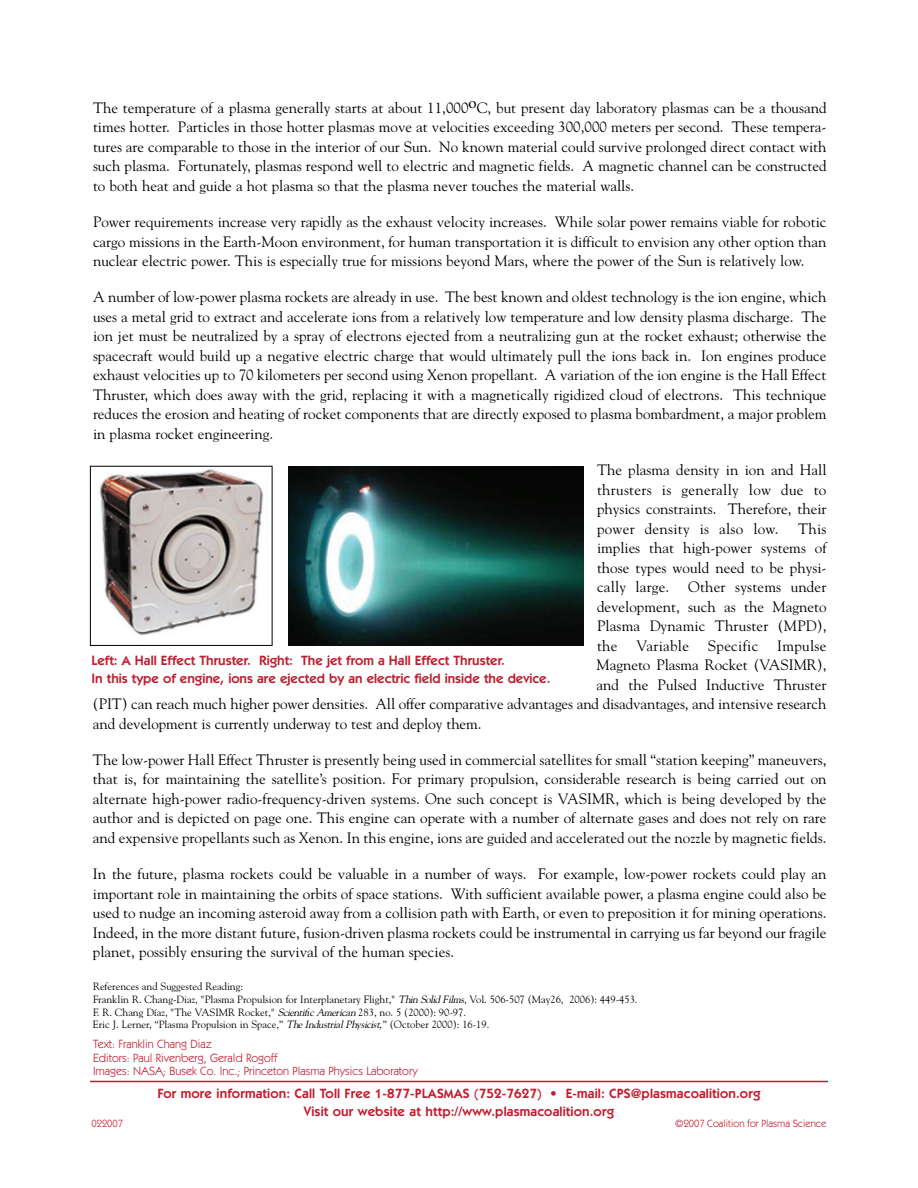
<style>
.page{position:relative;width:918px;height:1188px;background:#fff}
.page>*{position:absolute;margin:0;border:0;box-sizing:border-box;transform-origin:0 0}
.t1{font:15px/19.5px "Goudy";color:#000;text-align:justify}
.t2{font:15px "Goudy";letter-spacing:.02em;color:#000}
.t3{font:600 13.5px/18px "Itc Kabel";color:#bf1f30;text-align:center}
.t4{font:12px/13.5px "Itc Kabel";color:#bf1f30}
.t5{font:10.5px/12.6px "Goudy";color:#000}
.t6{font:10.5px "Itc Kabel";color:#bf1f30}
.s1{font-style:italic}
</style>
<div class="page">
<hr style="left:90px;top:1081px;width:738px;height:1px;background:#bf1f30">
<img style="left:288px;top:467px;width:295px;height:179px">
<img style="left:99px;top:469px;width:165px;height:167px">
<div style="left:90px;top:466px;width:182px;height:180px;border:1px solid #000"></div>
<p class="t1" style="left:93px;top:99px;width:735px">The temperature of a plasma generally starts at about 11,000 C, but present day laboratory plasmas can be a thousand times hotter. Particles in those hotter plasmas move at velocities exceeding 300,000 meters per second. These tempera&shy;tures are comparable to those in the interior of our Sun. No known material could survive prolonged direct contact with such plasma. Fortunately, plasmas respond well to electric and magnetic fields. A magnetic channel can be constructed to both heat and guide a hot plasma so that the plasma never touches the material walls.</p>
<p class="t1" style="left:93px;top:213px;width:735px">Power requirements increase very rapidly as the exhaust velocity increases. While solar power remains viable for robotic cargo missions in the Earth-Moon environment, for human transportation it is difficult to envision any other option than nuclear electric power. This is especially true for missions beyond Mars, where the power of the Sun is relatively low.</p>
<p class="t1" style="left:93px;top:289px;width:735px">A number of low-power plasma rockets are already in use. The best known and oldest technology is the ion engine, which uses a metal grid to extract and accelerate ions from a relatively low temperature and low density plasma discharge. The ion jet must be neutralized by a spray of electrons ejected from a neutralizing gun at the rocket exhaust; otherwise the spacecraft would build up a negative electric charge that would ultimately pull the ions back in. Ion engines produce exhaust velocities up to 70 kilometers per second using Xenon propellant. A variation of the ion engine is the Hall Effect Thruster, which does away with the grid, replacing it with a magnetically rigidized cloud of electrons. This technique reduces the erosion and heating of rocket components that are directly exposed to plasma bombardment, a major problem in plasma rocket engineering.</p>
<p class="t1" style="left:597px;top:461px;width:231px">The plasma density in ion and Hall thrusters is generally low due to physics constraints. Therefore, their power density is also low.</p>
<p class="t1" style="left:597px;top:520px;width:231px;text-indent:201px">This implies that high-power systems of those types would need to be physi&shy;cally large.</p>
<p class="t1" style="left:597px;top:578px;width:231px;text-indent:91px">Other systems under development, such as the Magneto Plasma Dynamic Thruster (MPD), the</p>
<p class="t2" style="left:636px;top:639px;width:54px">Variable</p>
<p class="t2" style="left:708px;top:639px;width:52px">Specific</p>
<p class="t2" style="left:777px;top:639px;width:51px">Impulse</p>
<p class="t1" style="left:596px;top:656px;width:232px">Magneto Plasma Rocket (VASIMR),</p>
<p class="t1" style="left:596px;top:676px;width:232px">and the Pulsed Inductive Thruster</p>
<p class="t1" style="left:93px;top:695px;width:735px">(PIT) can reach much higher power densities. All offer comparative advantages and disadvantages, and intensive research</p>
<p class="t1" style="left:93px;top:715px;width:390px">and development is currently underway to test and deploy them.</p>
<p class="t1" style="left:93px;top:751px;width:735px">The low-power Hall Effect Thruster is presently being used in commercial satellites for small “station keeping” maneuvers, that is, for maintaining the satellite’s position. For primary propulsion, considerable research is being carried out on alternate high-power radio-frequency-driven systems. One such concept is VASIMR, which is being developed by the author and is depicted on page one. This engine can operate with a number of alternate gases and does not rely on rare and expensive propellants such as Xenon. In this engine, ions are guided and accelerated out the nozzle by magnetic fields.</p>
<p class="t1" style="left:93px;top:865px;width:735px">In the future, plasma rockets could be valuable in a number of ways. For example, low-power rockets could play an important role in maintaining the orbits of space stations. With sufficient available power, a plasma engine could also be used to nudge an incoming asteroid away from a collision path with Earth, or even to preposition it for mining operations.<br>Indeed, in the more distant future, fusion-driven plasma rockets could be instrumental in carrying us far beyond our fragile planet, possibly ensuring the survival of the human species.</p>
<p class="t3" style="left:92px;top:652px;width:460px;text-align:left">Left: A Hall Effect Thruster. Right: The jet from a Hall Effect Thruster.<br>In this type of engine, ions are ejected by an electric field inside the device.</p>
<p class="t5" style="left:93px;top:981px;width:546px">References and Suggested Reading:<br>Franklin R. Chang-Diaz, "Plasma Propulsion for Interplanetary Flight," <span class="s1">Thin SolidFilms</span>, Vol. 506-507 (May26, 2006): 449-453.<br>F. R. Chang Díaz, "The VASIMR Rocket," <span class="s1">ScientificAmerican</span>283, no. 5 (2000): 90-97.<br>Eric J. Lerner, “Plasma Propulsion in Space,” <span class="s1">TheIndustrialPhysicist,</span>” (October 2000): 16-19.</p>
<p class="t4" style="left:93px;top:1038px;width:326px">Text: Franklin Chang Diaz<br>Editors: Paul Rivenberg, Gerald Rogoff<br>Images: NASA; Busek Co. Inc.; Princeton Plasma Physics Laboratory</p>
<p class="t3" style="left:157px;top:1086px;width:605px">For more information: Call Toll Free 1-877-PLASMAS (752-7627) • E-mail: CPS@plasmacoalition.org<br>Visit our website at http://www.plasmacoalition.org</p>
<p class="t6" style="left:92px;top:1119px;width:33px">022007</p>
<p class="t6" style="left:675px;top:1119px;width:153px">©2007 Coalition for Plasma Science</p>
</div>
